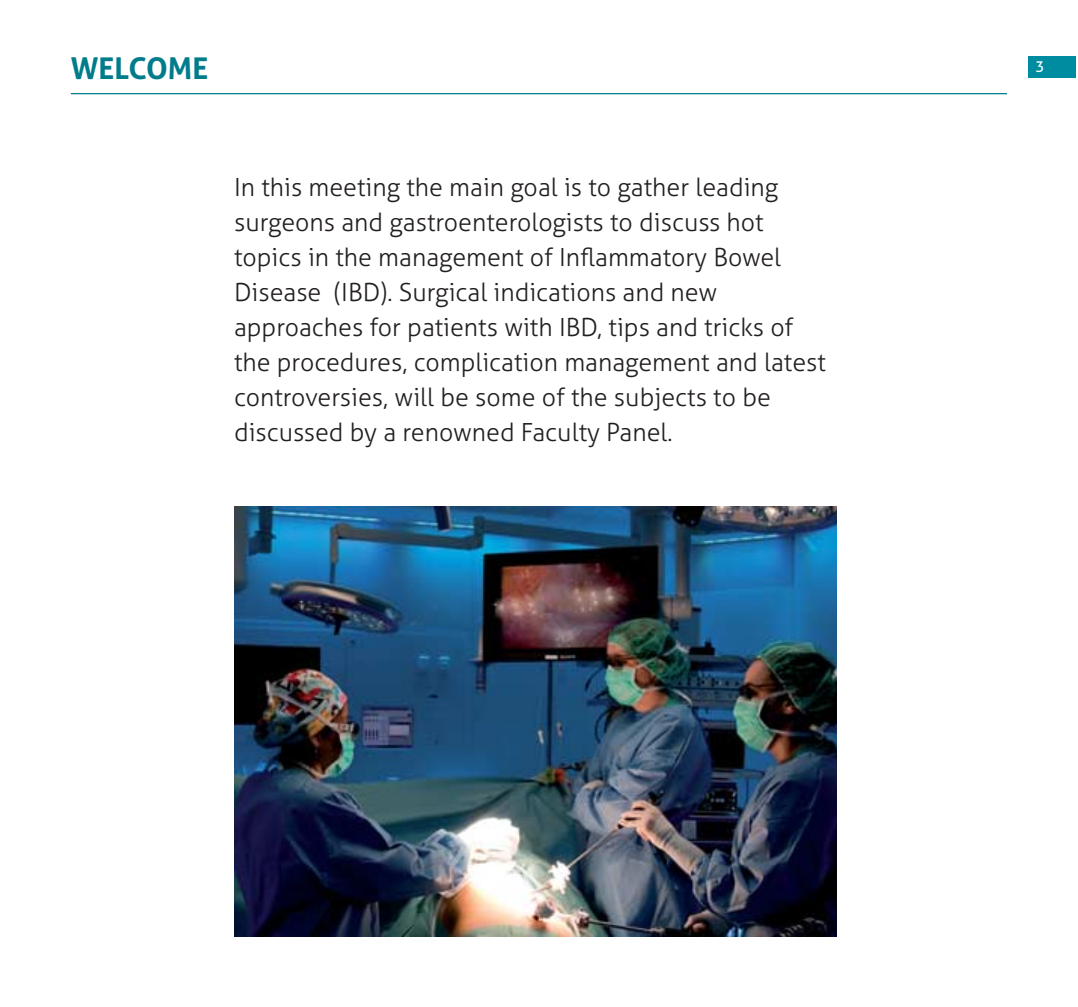
<style>
.page{position:relative;width:1078px;height:1007px;background:#fff}
.page>*{position:absolute;margin:0;border:0;box-sizing:border-box;transform-origin:0 0}
.t1{font:700 30px "Aller";color:#007c8a}
.t2{font:300 25px/35px "Aller";color:#231f20}
.t3{font:15px "Aller";color:#fff}
</style>
<div class="page">
<div style="left:1028px;top:57px;width:47px;height:21px;background:#008ca0"></div>
<hr style="left:71px;top:93px;width:935px;height:1px;background:#007c8a">
<img style="left:234px;top:506px;width:602px;height:429px">
<p class="t1" style="left:71px;top:51px;width:139px">WELCOME</p>
<p class="t3" style="left:1035px;top:57px;width:11px">3</p>
<p class="t2" style="left:234px;top:170px;width:593px">In this meeting the main goal is to gather leading surgeons and gastroenterologists to discuss hot topics in the management of Inflammatory Bowel Disease (IBD). Surgical indications and new approaches for patients with IBD, tips and tricks of the procedures, complication management and latest controversies, will be some of the subjects to be discussed by a renowned Faculty Panel.</p>
</div>
